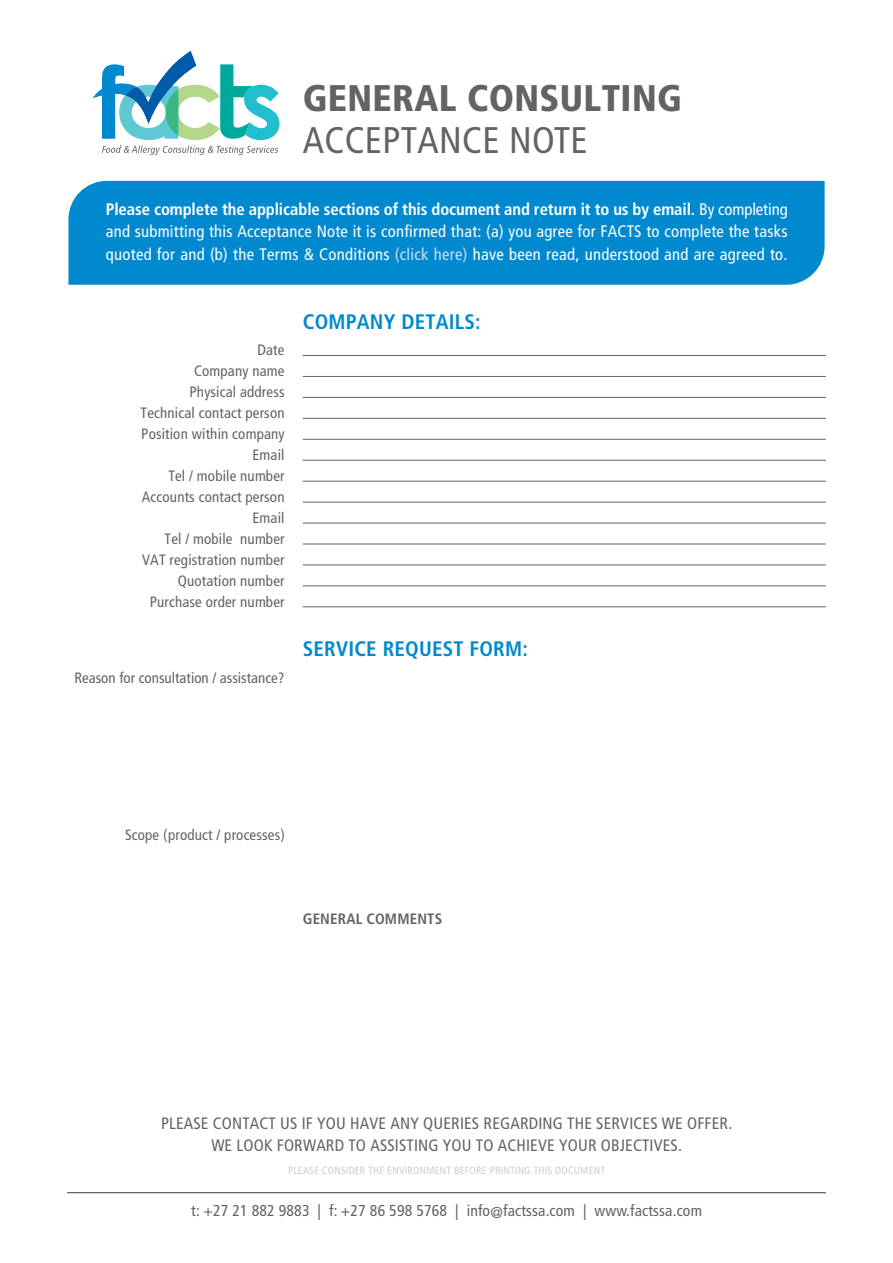
<style>
.page{position:relative;width:893px;height:1263px;background:#fff}
.page>*{position:absolute;margin:0;border:0;box-sizing:border-box;transform-origin:0 0}
.t1{font:900 condensed 37.05px "Frutiger";letter-spacing:.01em;color:#636366}
.t2{font:condensed 37.05px "Frutiger";letter-spacing:.01em;color:#636366}
.t3{font:700 condensed 21px "Frutiger";letter-spacing:.01em;color:#0089cf}
.t4{font:condensed 16.65px/22.6px "Frutiger";letter-spacing:.02em;color:#fff;text-align:justify}
.t5{font:condensed 16.5px/22.5px "Frutiger";letter-spacing:.01em;color:#636366;text-align:center}
.t6{font:condensed 15.75px "Frutiger";letter-spacing:.01em;color:#636366}
.t7{font:condensed 15px/21px "Frutiger";letter-spacing:.01em;color:#636366;text-align:right}
.t8{font:700 condensed 15px "Frutiger";letter-spacing:.01em;color:#636366}
.t9{font:condensed 10.5px "Frutiger";letter-spacing:.02em;color:#cccdcf}
.s1{font-weight:700}
.s2{color:#cbe0f4}
</style>
<div class="page">
<div style="left:68px;top:181px;width:756px;height:104px;background:#0089cf"></div>
<hr style="left:67px;top:1192px;width:759px;height:1px;background:#636366">
<svg style="left:92px;top:51px;width:187px;height:104px"></svg>
<hr style="left:303px;top:355px;width:523px;height:1px;background:#636366">
<hr style="left:303px;top:523px;width:523px;height:1px;background:#636366">
<hr style="left:303px;top:502px;width:523px;height:1px;background:#636366">
<hr style="left:303px;top:481px;width:523px;height:1px;background:#636366">
<hr style="left:303px;top:439px;width:523px;height:1px;background:#636366">
<hr style="left:303px;top:460px;width:523px;height:1px;background:#636366">
<hr style="left:303px;top:418px;width:523px;height:1px;background:#636366">
<hr style="left:303px;top:397px;width:523px;height:1px;background:#636366">
<hr style="left:303px;top:376px;width:523px;height:1px;background:#636366">
<hr style="left:303px;top:565px;width:523px;height:1px;background:#636366">
<hr style="left:303px;top:544px;width:523px;height:1px;background:#636366">
<hr style="left:303px;top:606px;width:523px;height:1px;background:#636366">
<hr style="left:303px;top:585px;width:523px;height:1px;background:#636366">
<h1 class="t1" style="left:303px;top:83px;width:380px">GENERAL CONSULTING</h1>
<h1 class="t2" style="left:303px;top:125px;width:286px">ACCEPTANCE NOTE</h1>
<p class="t4" style="left:106px;top:199px;width:683px"><span class="s1">Please complete the applicable sections of this document and return it to us by email.</span> By completing and submitting this Acceptance Note it is confirmed that: (a) you agree for FACTS to complete the tasks quoted for and (b) the Terms &amp; Conditions <span class="s2">(click here)</span> have been read, understood and are agreed to.</p>
<p class="t7" style="left:141px;top:341px;width:145px">Date<br>Company name<br>Physical address<br>Technical contact person<br>Position within company<br>Email<br>Tel / mobile number<br>Accounts contact person<br>Email<br>Tel / mobile number<br>VAT registration number<br>Quotation number<br>Purchase order number</p>
<p class="t7" style="left:74px;top:668px;width:212px">Reason for consultation / assistance?</p>
<p class="t3" style="left:303px;top:313px;width:179px">COMPANY DETAILS:</p>
<p class="t3" style="left:303px;top:640px;width:227px">SERVICE REQUEST FORM:</p>
<p class="t7" style="left:125px;top:825px;width:162px">Scope (product / processes)</p>
<p class="t8" style="left:303px;top:913px;width:141px">GENERAL COMMENTS</p>
<p class="t5" style="left:161px;top:1113px;width:573px">PLEASE CONTACT US IF YOU HAVE ANY QUERIES REGARDING THE SERVICES WE OFFER.<br>WE LOOK FORWARD TO ASSISTING YOU TO ACHIEVE YOUR OBJECTIVES.</p>
<p class="t9" style="left:288px;top:1166px;width:318px">PLEASE CONSIDER THE ENVIRONMENT BEFORE PRINTING THIS DOCUMENT</p>
<p class="t6" style="left:191px;top:1204px;width:512px">t: +27 21 882 9883 | f: +27 86 598 5768 | info@factssa.com | www.factssa.com</p>
</div>
